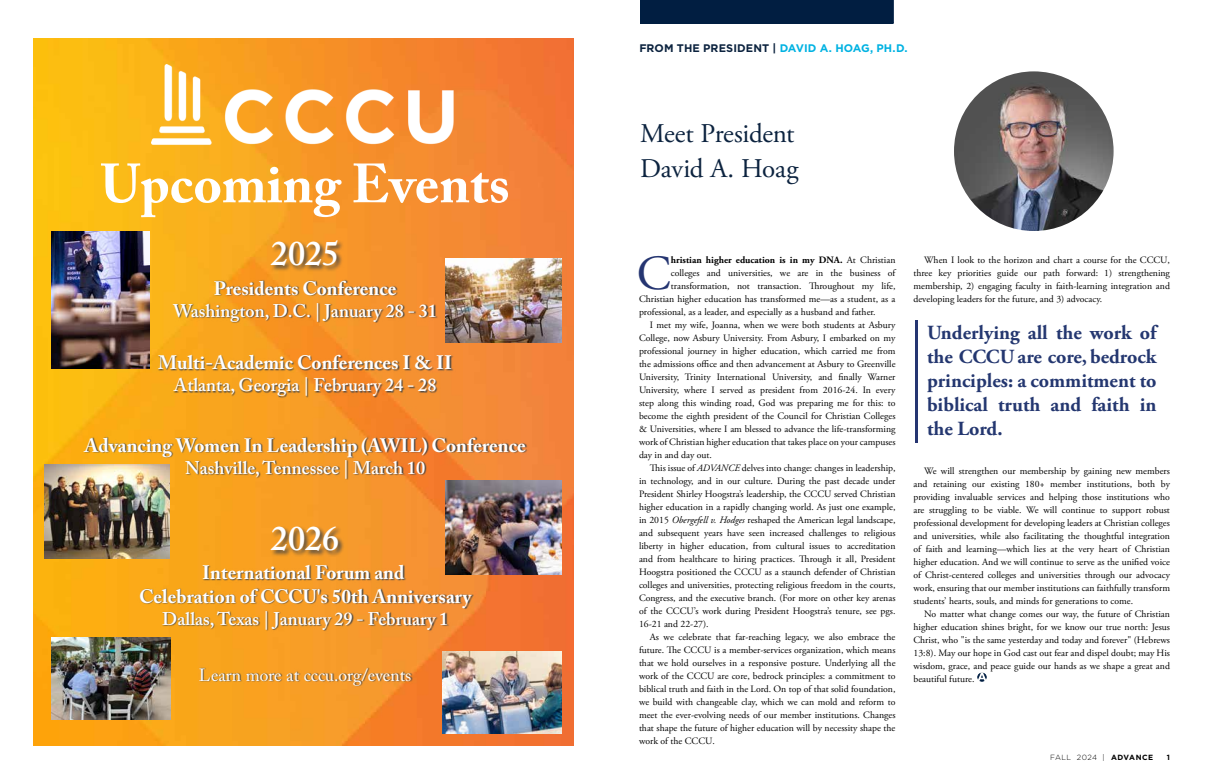
<style>
.page{position:relative;width:1206px;height:783px;background:#fff}
.page>*{position:absolute;margin:0;border:0;box-sizing:border-box;transform-origin:0 0}
.t1{font:700 54.7px "Adobe Caslon Pro";color:#fff}
.t2{font:49px "Adobe Garamond Pro";color:#253571}
.t3{font:600 34.4px "Adobe Caslon Pro";color:#fff}
.t4{font:27px/35px "Adobe Garamond Pro";letter-spacing:-.01em;color:#0c233f}
.t5{font:700 20px/24px "Adobe Garamond Pro";color:#243770;text-align:justify}
.t6{font:700 19.4px/23.2px "Adobe Caslon Pro";color:#fff;text-align:center}
.t7{font:600 18.3px "Adobe Caslon Pro";color:#fff}
.t8{font:17.6px "Adobe Caslon Pro";color:#fff}
.t9{font:700 11px "Gotham";letter-spacing:.01em;color:#0c233f}
.t10{font:9.8px/13px "Adobe Garamond Pro";color:#000;text-align:justify}
.t11{font:700 9.8px "Adobe Garamond Pro";color:#000}
.t12{font:300 7.5px "Gotham";letter-spacing:.065em;color:#000}
.t13{font:700 7.5px "Gotham";color:#000}
.s1{color:#00b2e2}
.s2{font-weight:400}
.s3{font-style:italic}
.s4{font-weight:700}
</style>
<div class="page">
<div style="left:640px;top:0;width:254px;height:24px;background:#011e41"></div>
<img style="left:954px;top:71px;width:160px;height:160px;border-radius:80px">
<div style="left:977px;top:673px;width:10px;height:9px;border:1px solid #001e42;border-radius:50%"></div>
<svg style="left:977px;top:672px;width:10px;height:9px"></svg>
<hr style="left:915px;top:320px;width:3px;height:123px;background:#253571">
<img style="left:33px;top:39px;width:541px;height:707px">
<img style="left:152px;top:65px;width:307px;height:91px">
<img style="left:253px;top:220px;width:138px;height:50px">
<img style="left:253px;top:504px;width:138px;height:50px">
<img style="left:130px;top:554px;width:369px;height:91px">
<img style="left:164px;top:270px;width:281px;height:67px">
<img style="left:149px;top:344px;width:332px;height:67px">
<img style="left:52px;top:232px;width:97px;height:137px">
<img style="left:52px;top:637px;width:119px;height:82px">
<img style="left:443px;top:652px;width:118px;height:82px">
<img style="left:445px;top:258px;width:116px;height:84px">
<img style="left:44px;top:464px;width:125px;height:94px">
<img style="left:445px;top:480px;width:116px;height:95px">
<img style="left:75px;top:427px;width:478px;height:67px">
<img style="left:190px;top:658px;width:248px;height:42px">
<h1 class="t1" style="left:101px;top:151px;width:411px">Upcoming Events</h1>
<h3 class="t3" style="left:271px;top:233px;width:70px">2025</h3>
<h3 class="t6" style="left:214px;top:277px;width:184px">Presidents Conference</h3>
<h3 class="t7" style="left:173px;top:300px;width:265px">Washington, D.C. | January 28 - 31</h3>
<h3 class="t6" style="left:158px;top:351px;width:296px">Multi-Academic Conferences I &amp; II</h3>
<h3 class="t7" style="left:174px;top:374px;width:264px">Atlanta, Georgia | February 24 - 28</h3>
<h3 class="t6" style="left:85px;top:433px;width:443px">Advancing Women In Leadership (AWIL) Conference</h3>
<h3 class="t7" style="left:185px;top:457px;width:241px">Nashville, Tennessee | March 10</h3>
<h3 class="t3" style="left:271px;top:518px;width:70px">2026</h3>
<h3 class="t6" style="left:139px;top:561px;width:334px">International Forum and<br>Celebration of CCCU's 50th Anniversary</h3>
<h3 class="t7" style="left:162px;top:608px;width:288px">Dallas, Texas | January 29 - February 1</h3>
<h3 class="t8" style="left:199px;top:664px;width:214px">Learn more at cccu.org/events</h3>
<p class="t9" style="left:639px;top:40px;width:270px">FROM THE PRESIDENT | <span class="s1">DAVID A. HOAG, PH.D.</span></p>
<h3 class="t4" style="left:640px;top:117px;width:160px">Meet President<br>David A. Hoag</h3>
<h2 class="t2" style="left:637px;top:244px;width:36px">C</h2>
<p class="t11" style="left:671px;top:254px;width:226px">hristian higher education is in my DNA. <span class="s2">At Christian</span></p>
<p class="t10" style="left:671px;top:267px;width:226px">colleges and universities, we are in the business of</p>
<p class="t10" style="left:671px;top:280px;width:226px">transformation, not transaction. Throughout my life,</p>
<p class="t10" style="left:639px;top:293px;width:258px">Christian higher education has transformed me—as a student, as a</p>
<p class="t10" style="left:639px;top:306px;width:238px">professional, as a leader, and especially as a husband and father.</p>
<p class="t10" style="left:650px;top:319px;width:247px">I met my wife, Joanna, when we were both students at Asbury</p>
<p class="t10" style="left:639px;top:332px;width:258px">College, now Asbury University. From Asbury, I embarked on my</p>
<p class="t10" style="left:639px;top:345px;width:258px">professional journey in higher education, which carried me from</p>
<p class="t10" style="left:639px;top:358px;width:258px">the admissions office and then advancement at Asbury to Greenville</p>
<p class="t10" style="left:639px;top:371px;width:258px">University, Trinity International University, and finally Warner</p>
<p class="t10" style="left:639px;top:384px;width:258px">University, where I served as president from 2016-24. In every</p>
<p class="t10" style="left:639px;top:397px;width:258px">step along this winding road, God was preparing me for this: to</p>
<p class="t10" style="left:639px;top:410px;width:258px">become the eighth president of the Council for Christian Colleges</p>
<p class="t10" style="left:639px;top:423px;width:258px">&amp; Universities, where I am blessed to advance the life-transforming</p>
<p class="t10" style="left:639px;top:436px;width:258px">work of Christian higher education that takes place on your campuses</p>
<p class="t10" style="left:639px;top:449px;width:74px">day in and day out.</p>
<p class="t10" style="left:650px;top:462px;width:247px">This issue of <span class="s3">ADVANCE</span> delves into change: changes in leadership,</p>
<p class="t10" style="left:639px;top:475px;width:258px">in technology, and in our culture. During the past decade under</p>
<p class="t10" style="left:639px;top:488px;width:258px">President Shirley Hoogstra’s leadership, the CCCU served Christian</p>
<p class="t10" style="left:639px;top:501px;width:258px">higher education in a rapidly changing world. As just one example,</p>
<p class="t10" style="left:639px;top:514px;width:258px">in 2015 <span class="s3">Obergefell v. Hodges</span> reshaped the American legal landscape,</p>
<p class="t10" style="left:639px;top:527px;width:258px">and subsequent years have seen increased challenges to religious</p>
<p class="t10" style="left:639px;top:540px;width:258px">liberty in higher education, from cultural issues to accreditation</p>
<p class="t10" style="left:639px;top:553px;width:258px">and from healthcare to hiring practices. Through it all, President</p>
<p class="t10" style="left:639px;top:566px;width:258px">Hoogstra positioned the CCCU as a staunch defender of Christian</p>
<p class="t10" style="left:639px;top:579px;width:258px">colleges and universities, protecting religious freedom in the courts,</p>
<p class="t10" style="left:639px;top:592px;width:258px">Congress, and the executive branch. (For more on other key arenas</p>
<p class="t10" style="left:639px;top:605px;width:258px">of the CCCU’s work during President Hoogstra’s tenure, see pgs.</p>
<p class="t10" style="left:639px;top:618px;width:71px">16-21 and 22-27).</p>
<p class="t10" style="left:650px;top:631px;width:247px">As we celebrate that far-reaching legacy, we also embrace the</p>
<p class="t10" style="left:639px;top:644px;width:258px">future. The CCCU is a member-services organization, which means</p>
<p class="t10" style="left:639px;top:657px;width:258px">that we hold ourselves in a responsive posture. Underlying all the</p>
<p class="t10" style="left:639px;top:670px;width:258px">work of the CCCU are core, bedrock principles: a commitment to</p>
<p class="t10" style="left:639px;top:683px;width:258px">biblical truth and faith in the Lord. On top of that solid foundation,</p>
<p class="t10" style="left:639px;top:696px;width:258px">we build with changeable clay, which we can mold and reform to</p>
<p class="t10" style="left:639px;top:709px;width:258px">meet the ever-evolving needs of our member institutions. Changes</p>
<p class="t10" style="left:639px;top:722px;width:258px">that shape the future of higher education will by necessity shape the</p>
<p class="t10" style="left:639px;top:735px;width:77px">work of the CCCU.</p>
<p class="t10" style="left:914px;top:254px;width:258px;text-indent:11px">When I look to the horizon and chart a course for the CCCU, three key priorities guide our path forward: 1) strengthening membership, 2) engaging faculty in faith-learning integration and developing leaders for the future, and 3) advocacy.</p>
<h3 class="t5" style="left:927px;top:321px;width:231px">Underlying all the work of the CCCU are core, bedrock principles: a commitment to biblical truth and faith in the Lord.</h3>
<p class="t10" style="left:913px;top:465px;width:258px;text-indent:11px">We will strengthen our membership by gaining new members and retaining our existing 180+ member institutions, both by providing invaluable services and helping those institutions who are struggling to be viable. We will continue to support robust professional development for developing leaders at Christian colleges and universities, while also facilitating the thoughtful integration of faith and learning—which lies at the very heart of Christian higher education. And we will continue to serve as the unified voice of Christ-centered colleges and universities through our advocacy work, ensuring that our member institutions can faithfully transform students’ hearts, souls, and minds for generations to come.</p>
<p class="t10" style="left:913px;top:608px;width:258px;text-indent:11px">No matter what change comes our way, the future of Christian higher education shines bright, for we know our true north: Jesus Christ, who "is the same yesterday and today and forever" (Hebrews 13:8). May our hope in God cast out fear and dispel doubt; may His wisdom, grace, and peace guide our hands as we shape a great and beautiful future.</p>
<p class="t12" style="left:1050px;top:753px;width:105px">FALL 2024 | <span class="s4">ADVANCE</span></p>
<p class="t13" style="left:1167px;top:753px;width:5px">1</p>
</div>
